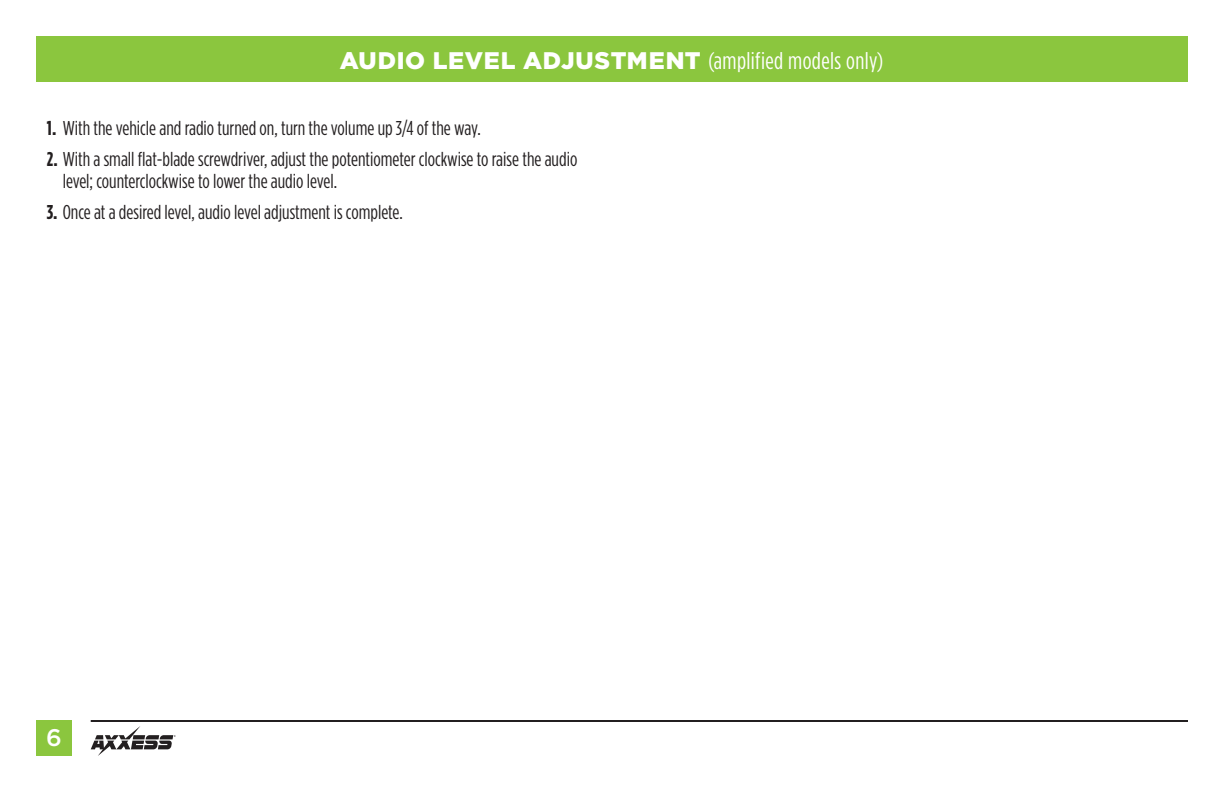
<style>
.page{position:relative;width:1224px;height:792px;background:#fff}
.page>*{position:absolute;margin:0;border:0;box-sizing:border-box;transform-origin:0 0}
.t1{font:24px "Gotham Condensed";letter-spacing:.02em;color:#fff}
.t2{font:500 24px "Gotham";color:#fff}
.t3{font:20px/22px "Gotham Condensed";color:#231f20}
.s1{font-family:"Gotham";font-weight:900}
.s2{font-weight:700}
</style>
<div class="page">
<div style="left:36px;top:36px;width:1152px;height:45px;background:#8bc63e"></div>
<div style="left:36px;top:720px;width:36px;height:36px;background:#8bc63e"></div>
<hr style="left:91px;top:720px;width:1097px;height:2px;background:#231f20">
<svg style="left:91px;top:726px;width:85px;height:30px"></svg>
<p class="t1" style="left:340px;top:48px;width:545px"><span class="s1">AUDIO LEVEL ADJUSTMENT</span> (amplified models only)</p>
<p class="t3" style="left:47px;top:117px;width:435px"><span class="s2">1.</span> With the vehicle and radio turned on, turn the volume up 3/4 of the way.</p>
<p class="t3" style="left:63px;top:148px;width:516px;text-indent:-16px"><span class="s2">2.</span> With a small flat-blade screwdriver, adjust the potentiometer clockwise to raise the audio level; counterclockwise to lower the audio level.</p>
<p class="t3" style="left:47px;top:201px;width:358px"><span class="s2">3.</span> Once at a desired level, audio level adjustment is complete.</p>
<p class="t2" style="left:46px;top:724px;width:17px">6</p>
</div>
